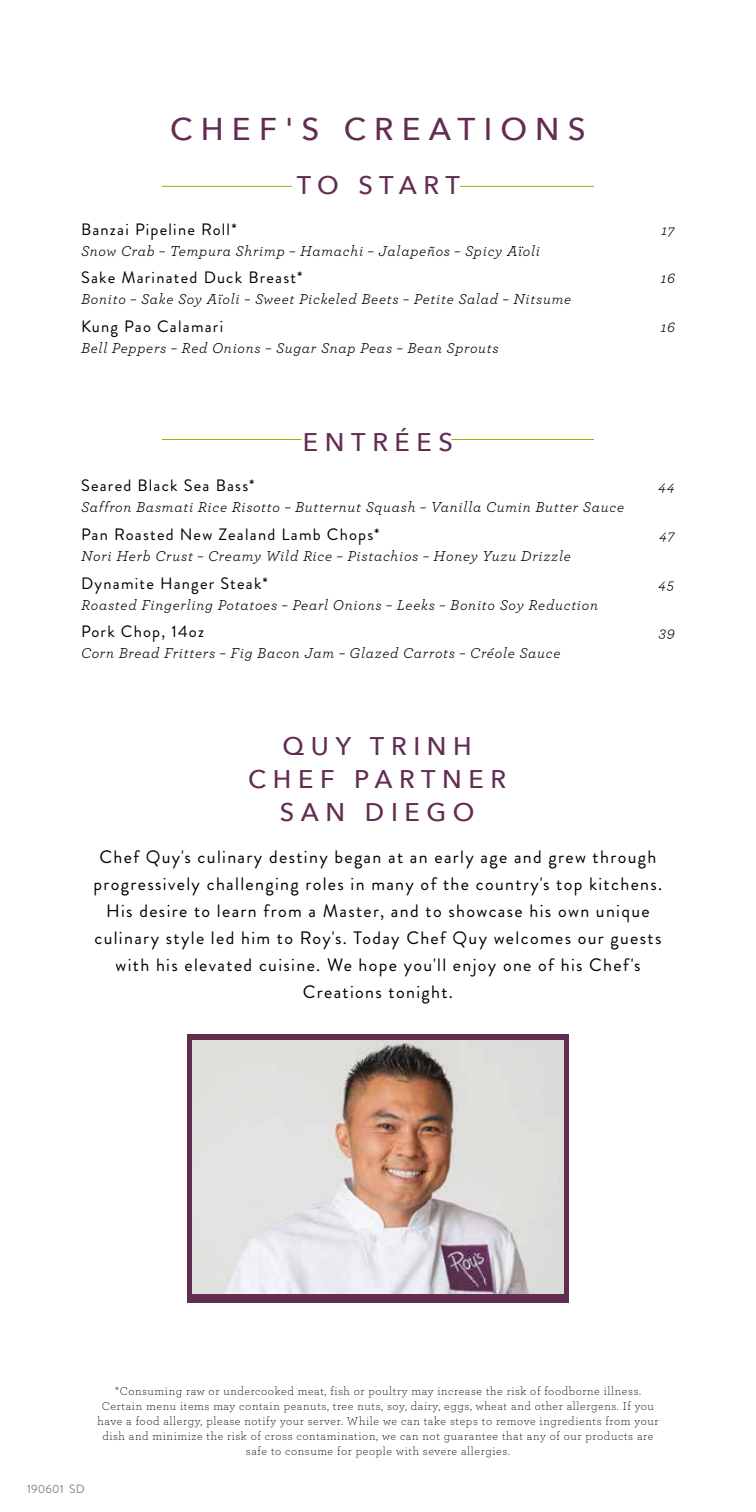
<style>
.page{position:relative;width:756px;height:1512px;background:#fff}
.page>*{position:absolute;margin:0;border:0;box-sizing:border-box;transform-origin:0 0}
.t1{font:500 31.5px "Avenir Next";letter-spacing:.26em;color:#622d50}
.t2{font:500 25.5px "Avenir Next";letter-spacing:.26em;color:#622d50}
.t3{font:18px/27px "Brandon Grotesque";letter-spacing:.075em;color:#000;text-align:center}
.t4{font:16.5px "Brandon Grotesque";letter-spacing:.075em;color:#000}
.t5{font:italic 15px "Archer";letter-spacing:.05em;color:#000}
.t6{font:300 12px/15px "Archer";letter-spacing:.05em;color:#000;text-align:center}
.t7{font:12px "Brandon Grotesque";letter-spacing:.01em;color:#808285}
</style>
<div class="page">
<hr style="left:162px;top:186px;width:130px;height:1px;background:#a8ad00">
<hr style="left:460px;top:186px;width:134px;height:1px;background:#a8ad00">
<hr style="left:162px;top:439px;width:139px;height:1px;background:#a8ad00">
<hr style="left:451px;top:439px;width:143px;height:1px;background:#a8ad00">
<div style="left:187px;top:1034px;width:382px;height:268px;background:#622d50"></div>
<img style="left:192px;top:1040px;width:371px;height:254px">
<p class="t1" style="left:170px;top:102px;width:417px">CHEF'S CREATIONS</p>
<p class="t2" style="left:297px;top:164px;width:165px">TO START</p>
<p class="t4" style="left:81px;top:218px;width:157px">Banzai Pipeline Roll*</p>
<p class="t5" style="left:662px;top:219px;width:15px">17</p>
<p class="t5" style="left:81px;top:240px;width:461px">Snow Crab – Tempura Shrimp – Hamachi – Jalapeños – Spicy Aïoli</p>
<p class="t4" style="left:81px;top:266px;width:223px">Sake Marinated Duck Breast*</p>
<p class="t5" style="left:661px;top:268px;width:16px">16</p>
<p class="t5" style="left:81px;top:289px;width:492px">Bonito – Sake Soy Aïoli – Sweet Pickeled Beets – Petite Salad – Nitsume</p>
<p class="t4" style="left:81px;top:315px;width:144px">Kung Pao Calamari</p>
<p class="t5" style="left:661px;top:317px;width:16px">16</p>
<p class="t5" style="left:81px;top:338px;width:419px">Bell Peppers – Red Onions – Sugar Snap Peas – Bean Sprouts</p>
<p class="t2" style="left:303px;top:420px;width:152px">ENTRÉES</p>
<p class="t4" style="left:81px;top:474px;width:175px">Seared Black Sea Bass*</p>
<p class="t5" style="left:659px;top:476px;width:18px">44</p>
<p class="t5" style="left:81px;top:497px;width:545px">Saffron Basmati Rice Risotto – Butternut Squash – Vanilla Cumin Butter Sauce</p>
<p class="t4" style="left:81px;top:523px;width:300px">Pan Roasted New Zealand Lamb Chops*</p>
<p class="t5" style="left:660px;top:524px;width:17px">47</p>
<p class="t5" style="left:81px;top:545px;width:491px">Nori Herb Crust – Creamy Wild Rice – Pistachios – Honey Yuzu Drizzle</p>
<p class="t4" style="left:81px;top:572px;width:188px">Dynamite Hanger Steak*</p>
<p class="t5" style="left:659px;top:573px;width:17px">45</p>
<p class="t5" style="left:81px;top:594px;width:519px">Roasted Fingerling Potatoes – Pearl Onions – Leeks – Bonito Soy Reduction</p>
<p class="t4" style="left:81px;top:620px;width:125px">Pork Chop, 14oz</p>
<p class="t5" style="left:659px;top:622px;width:17px">39</p>
<p class="t5" style="left:81px;top:643px;width:481px">Corn Bread Fritters – Fig Bacon Jam – Glazed Carrots – Créole Sauce</p>
<p class="t2" style="left:283px;top:724px;width:191px">QUY TRINH</p>
<p class="t2" style="left:248px;top:757px;width:260px">CHEF PARTNER</p>
<p class="t2" style="left:280px;top:790px;width:196px">SAN DIEGO</p>
<p class="t3" style="left:94px;top:844px;width:570px">Chef Quy's culinary destiny began at an early age and grew through progressively challenging roles in many of the country's top kitchens.<br>His desire to learn from a Master, and to showcase his own unique culinary style led him to Roy's. Today Chef Quy welcomes our guests with his elevated cuisine. We hope you'll enjoy one of his Chef's Creations tonight.</p>
<p class="t7" style="left:27px;top:1481px;width:59px">190601 SD</p>
<p class="t6" style="left:115px;top:1383px;width:528px">*Consuming raw or undercooked meat, fish or poultry may increase the risk of foodborne illness.</p>
<p class="t6" style="left:98px;top:1398px;width:562px">Certain menu items may contain peanuts, tree nuts, soy, dairy, eggs, wheat and other allergens. If you have a food allergy, please notify your server. While we can take steps to remove ingredients from your dish and minimize the risk of cross contamination, we can not guarantee that any of our products are safe to consume for people with severe allergies.</p>
</div>
